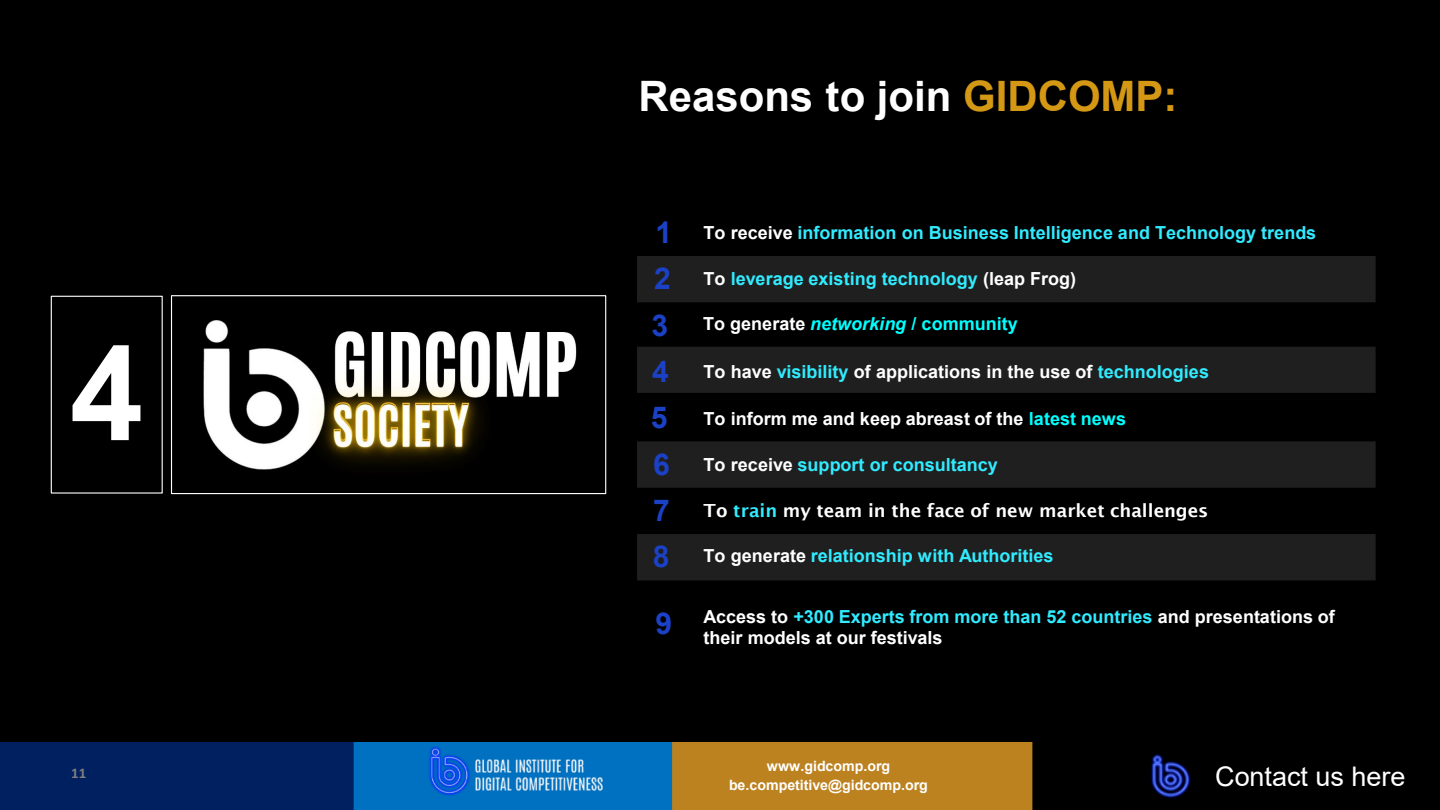
<style>
.page{position:relative;width:1440px;height:810px;background:#000}
.page>*{position:absolute;margin:0;border:0;box-sizing:border-box;transform-origin:0 0}
.t1{font:700 132px "Arial";color:#fff}
.t2{font:700 42px "Arial";color:#fff}
.t3{font:700 30.15px "Arial";color:#1b41c6}
.t4{font:27px "Arial";color:#fff}
.t5{font:700 18px/21.6px "Arial";color:#fff}
.t6{font:700 18px "Arial";color:#31ebff}
.t7{font:600 18px "Lucida Sans";color:#fff}
.t8{font:700 15px "Calibri";color:#7e7e7e}
.t9{font:700 14.25px/19.6px "Arial";color:#fff;text-align:center}
.t10{font:700 13.65px "Arial";color:#fff}
.s1{color:#d49815}
.s2{font-size:30.15px;color:#1b41c6}
.s3{color:#fff}
.s4{font-size:30px;color:#1b41c6}
.s5{font-style:italic;color:#0ff}
.s6{color:#0ff}
.s7{color:#31ebff}
.s8{font-family:"Arial";font-weight:700;font-size:30px;color:#1b41c6}
</style>
<div class="page">
<div style="left:637px;top:256px;width:739px;height:46px;background:#1f1f1f"></div>
<div style="left:637px;top:347px;width:739px;height:46px;background:#1f1f1f"></div>
<div style="left:637px;top:441px;width:739px;height:47px;background:#1f1f1f"></div>
<div style="left:637px;top:534px;width:739px;height:46px;background:#1f1f1f"></div>
<img style="left:0;top:743px;width:1033px;height:67px">
<img style="left:423px;top:743px;width:189px;height:67px">
<img style="left:1151px;top:754px;width:40px;height:45px">
<img style="left:203px;top:320px;width:374px;height:150px">
<div style="left:171px;top:295px;width:435px;height:199px;border:1px solid #fff"></div>
<div style="left:51px;top:296px;width:112px;height:198px;border:1px solid #fff"></div>
<h1 class="t1" style="left:70px;top:301px;width:75px">4</h1>
<p class="t8" style="left:71px;top:763px;width:17px">11</p>
<h2 class="t2" style="left:638px;top:66px;width:540px">Reasons to join <span class="s1">GIDCOMP:</span></h2>
<p class="t6" style="left:655px;top:220px;width:662px"><span class="s2">1</span> <span class="s3">To receive</span> information on Business Intelligence and Technology trends</p>
<p class="t6" style="left:654px;top:266px;width:423px"><span class="s4">2</span> <span class="s3">To</span> leverage existing technology <span class="s3">(leap Frog)</span></p>
<p class="t5" style="left:652px;top:313px;width:368px"><span class="s4">3</span> To generate <span class="s5">networking</span> <span class="s6">/ community</span></p>
<p class="t5" style="left:652px;top:361px;width:558px"><span class="s4">4</span> To have <span class="s7">visibility</span> of applications in the use of <span class="s7">technologies</span></p>
<p class="t5" style="left:651px;top:408px;width:477px"><span class="s4">5</span> To inform me and keep abreast of the <span class="s6">latest news</span></p>
<p class="t6" style="left:653px;top:452px;width:346px"><span class="s4">6</span> <span class="s3">To receive</span> support or consultancy</p>
<p class="t7" style="left:653px;top:501px;width:557px"><span class="s8">7</span> To <span class="s7">train</span> my team in the face of new market challenges</p>
<p class="t6" style="left:653px;top:543px;width:402px"><span class="s4">8</span> <span class="s3">To generate</span> relationship with Authorities</p>
<h3 class="t3" style="left:655px;top:602px;width:18px">9</h3>
<p class="t5" style="left:704px;top:606px;width:633px">Access to <span class="s7">+300 Experts from more than 52 countries</span> and presentations of their models at our festivals</p>
<p class="t9" style="left:729px;top:756px;width:200px">www.gidcomp.org be.competitive@gidcomp.org</p>
<h3 class="t4" style="left:1215px;top:758px;width:192px">Contact us here</h3>
<p class="t10" style="left:732px;top:776px;width:17px">11</p>
</div>
